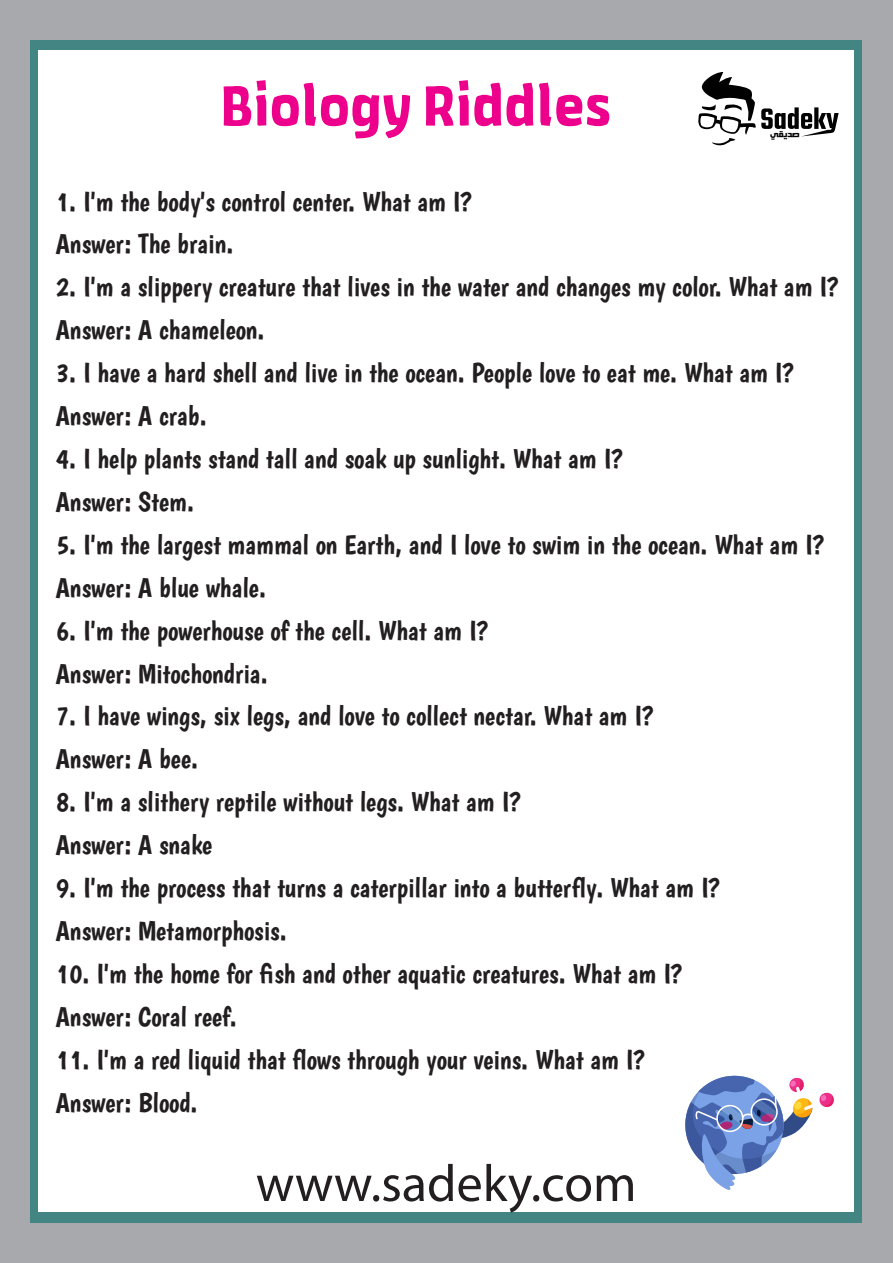
<style>
.page{position:relative;width:893px;height:1263px;background:#a7a9ac}
.page>*{position:absolute;margin:0;border:0;box-sizing:border-box;transform-origin:0 0}
.t1{font:700 60.45px "Amman V3 Sans";color:#ec008c}
.t2{font:52.2px "Myriad Pro";color:#231f20}
.t3{font:27.6px/42.9px "Boogaloo";color:#231f20}
.t4{font:10.8px "Hacen Samra";color:#010101}
</style>
<div class="page">
<div style="left:31px;top:40px;width:831px;height:1183px;background:#428583"></div>
<div style="left:39px;top:51px;width:815px;height:1161px;background:#fff"></div>
<svg style="left:698px;top:72px;width:141px;height:74px"></svg>
<svg style="left:685px;top:1075px;width:149px;height:115px"></svg>
<h1 class="t1" style="left:220px;top:68px;width:393px">Biology Riddles</h1>
<p class="t4" style="left:770px;top:127px;width:31px">ي صديق</p>
<p class="t3" style="left:56px;top:179px;width:418px">1. I'm the body's control center. What am I?<br>Answer: The brain.</p>
<p class="t3" style="left:56px;top:265px;width:784px">2. I'm a slippery creature that lives in the water and changes my color. What am I?<br>Answer: A chameleon.</p>
<p class="t3" style="left:56px;top:351px;width:740px">3. I have a hard shell and live in the ocean. People love to eat me. What am I?<br>Answer: A crab.</p>
<p class="t3" style="left:56px;top:437px;width:569px">4. I help plants stand tall and soak up sunlight. What am I?<br>Answer: Stem.</p>
<p class="t3" style="left:56px;top:523px;width:770px">5. I'm the largest mammal on Earth, and I love to swim in the ocean. What am I?<br>Answer: A blue whale.</p>
<p class="t3" style="left:56px;top:608px;width:434px">6. I'm the powerhouse of the cell. What am I?<br>Answer: Mitochondria.</p>
<p class="t3" style="left:56px;top:694px;width:599px">7. I have wings, six legs, and love to collect nectar. What am I?<br>Answer: A bee.</p>
<p class="t3" style="left:56px;top:780px;width:467px">8. I'm a slithery reptile without legs. What am I?<br>Answer: A snake</p>
<p class="t3" style="left:56px;top:866px;width:666px">9. I'm the process that turns a caterpillar into a butterfly. What am I?<br>Answer: Metamorphosis.</p>
<p class="t3" style="left:56px;top:952px;width:628px">10. I'm the home for fish and other aquatic creatures. What am I?<br>Answer: Coral reef.</p>
<p class="t3" style="left:56px;top:1038px;width:591px">11. I'm a red liquid that flows through your veins. What am I?<br>Answer: Blood.</p>
<h2 class="t2" style="left:256px;top:1151px;width:382px">www.sadeky.com</h2>
</div>
